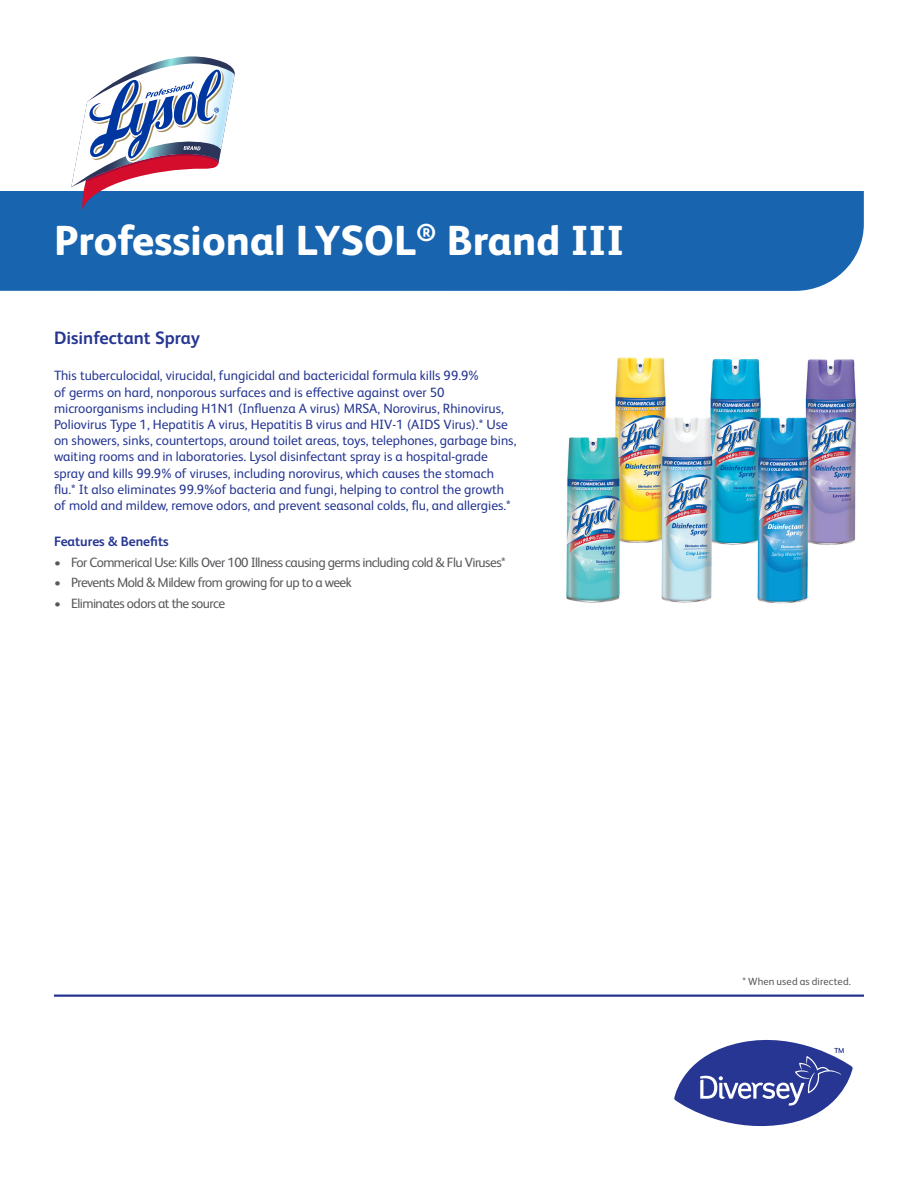
<style>
.page{position:relative;width:918px;height:1188px;background:#fff}
.page>*{position:absolute;margin:0;border:0;box-sizing:border-box;transform-origin:0 0}
.Fancy_Name_page_1{font:800 42px "FS Albert Pro";color:#fff}
.Intro_sentence_page{font:700 18px "FS Albert Pro";color:#263692}
.Intro_sentence_page-2{font:13.5px/16.2px "FS Albert Pro";color:#263692}
.t1{font:13.5px "FS Albert Pro";letter-spacing:-.04em;color:#57585a}
.Section_headings{font:700 13.5px "FS Albert Pro";color:#263692}
._2_Table_Subhead_Blu{font:10.5px "FS Albert Pro";letter-spacing:.015em;color:#57585a}
</style>
<div class="page">
<hr style="left:54px;top:995px;width:810px;height:2px;background:#263692">
<svg style="left:674px;top:1039px;width:179px;height:88px"></svg>
<div style="left:0;top:191px;width:864px;height:100px;background:#1864af"></div>
<svg style="left:71px;top:56px;width:164px;height:154px"></svg>
<img style="left:566px;top:357px;width:291px;height:247px">
<p class="Fancy_Name_page_1" style="left:54px;top:207px;width:572px">Professional LYSOL<sup>®</sup> Brand III</p>
<p class="Intro_sentence_page" style="left:54px;top:325px;width:148px">Disinfectant Spray</p>
<p class="Intro_sentence_page-2" style="left:54px;top:367px;width:464px">This tuberculocidal, virucidal, fungicidal and bactericidal formula kills 99.9%<br>of germs on hard, nonporous surfaces and is effective against over 50 microorganisms including H1N1 (Influenza A virus) MRSA, Norovirus, Rhinovirus, Poliovirus Type 1, Hepatitis A virus, Hepatitis B virus and HIV-1 (AIDS Virus).* Use on showers, sinks, countertops, around toilet areas, toys, telephones, garbage bins, waiting rooms and in laboratories. Lysol disinfectant spray is a hospital-grade spray and kills 99.9% of viruses, including norovirus, which causes the stomach flu.* It also eliminates 99.9%of bacteria and fungi, helping to control the growth of mold and mildew, remove odors, and prevent seasonal colds, flu, and allergies.*</p>
<p class="Section_headings" style="left:54px;top:532px;width:116px">Features &amp; Benefits</p>
<p class="t1" style="left:54px;top:553px;width:453px">• For Commerical Use: Kills Over 100 Illness causing germs including cold &amp; Flu Viruses*</p>
<p class="t1" style="left:54px;top:573px;width:299px">• Prevents Mold &amp; Mildew from growing for up to a week</p>
<p class="t1" style="left:54px;top:594px;width:173px">• Eliminates odors at the source</p>
<p class="_2_Table_Subhead_Blu" style="left:743px;top:974px;width:110px">* When used as directed.</p>
</div>
